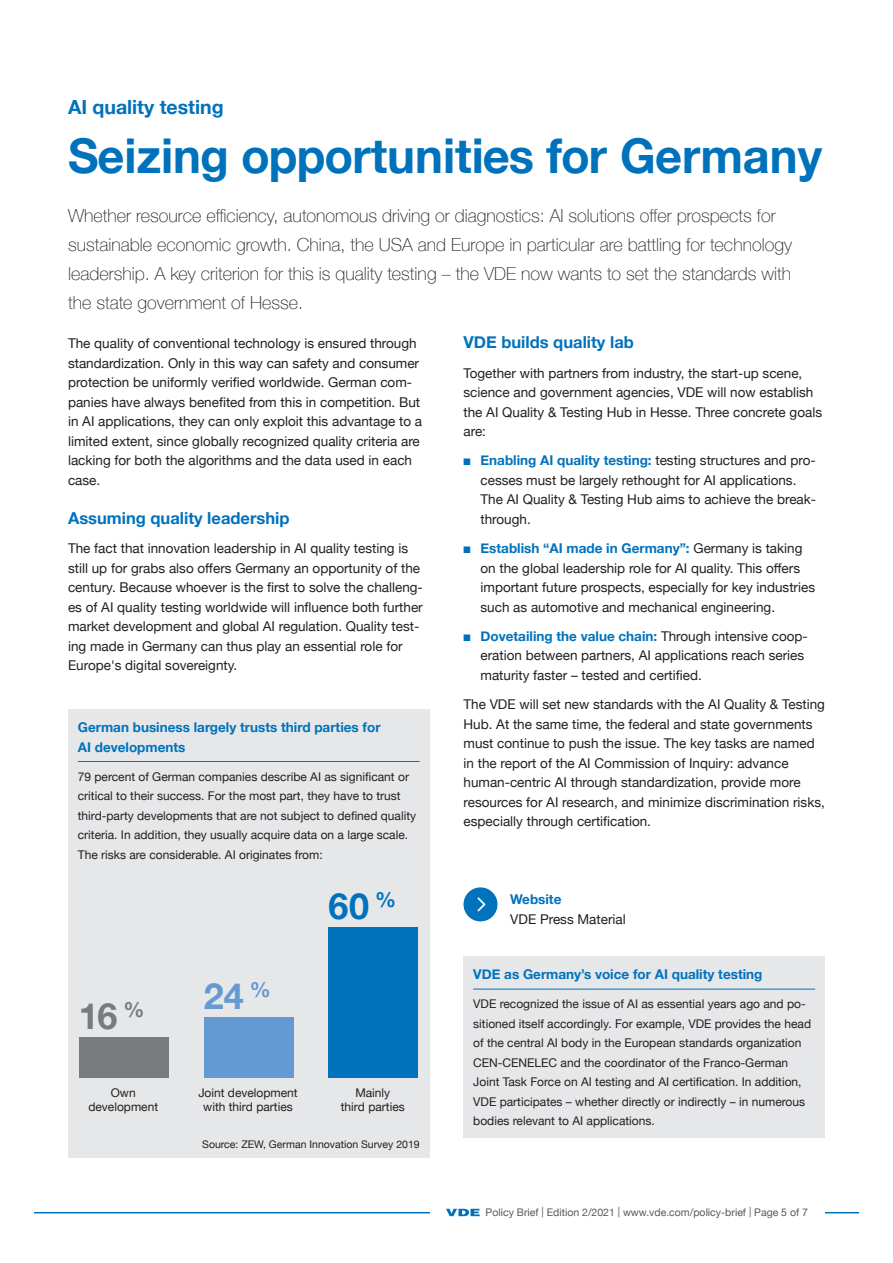
<style>
.page{position:relative;width:893px;height:1263px;background:#fff}
.page>*{position:absolute;margin:0;border:0;box-sizing:border-box;transform-origin:0 0}
.t1{font:700 48px "Helvetica Neue";color:#0072bc}
.t2{font:700 36px "Helvetica Neue";color:#0072bc}
.t3{font:700 36px "Helvetica Neue";color:#6599d1}
.t4{font:700 36px "Helvetica Neue";color:#787a7d}
.t5{font:700 19.5px "Helvetica Neue";color:#0072bc}
.t6{font:100 18px/29.2px "Helvetica Neue";color:#231f20}
.t7{font:700 16.5px "Helvetica Neue";color:#0072bc}
.t8{font:13.5px/19.5px "Helvetica Neue";color:#231f20}
.t9{font:700 13.5px/19.5px "Helvetica Neue";color:#0072bc}
.t10{font:12px/19.5px "Helvetica Neue";color:#231f20;text-align:center}
.t11{font:10.5px "Helvetica Neue";color:#57585a}
.t12{font:10.5px "Helvetica Neue";color:#231f20}
.s1{color:#0072bc}
.s2{font-weight:700;color:#0072bc}
</style>
<div class="page">
<hr style="left:34px;top:1212px;width:825px;height:1px;background:#0072bc">
<div style="left:431px;top:1197px;width:394px;height:19px;background:#fff"></div>
<svg style="left:446px;top:1209px;width:34px;height:7px"></svg>
<div style="left:463px;top:956px;width:362px;height:182px;background:#e6e7e9"></div>
<hr style="left:473px;top:989px;width:342px;height:1px;background:#0072bc">
<svg style="left:463px;top:887px;width:34px;height:34px"></svg>
<div style="left:68px;top:709px;width:361px;height:449px;background:#e6e7e9"></div>
<hr style="left:78px;top:761px;width:342px;height:1px;background:#0072bc">
<div style="left:79px;top:1037px;width:90px;height:40px;background:#787a7d"></div>
<div style="left:204px;top:1017px;width:90px;height:60px;background:#6599d1"></div>
<div style="left:328px;top:927px;width:90px;height:150px;background:#0072bc"></div>
<h3 class="t5" style="left:68px;top:92px;width:157px">AI quality testing</h3>
<h1 class="t1" style="left:68px;top:118px;width:756px">Seizing opportunities for Germany</h1>
<p class="t6" style="left:68px;top:200px;width:725px">Whether resource efficiency, autonomous driving or diagnostics: AI solutions offer prospects for sustainable economic growth. China, the USA and Europe in particular are battling for technology leadership. A key criterion for this is quality testing – the VDE now wants to set the standards with the state government of Hesse.</p>
<p class="t8" style="left:68px;top:335px;width:356px">The quality of conventional technology is ensured through standardization. Only in this way can safety and consumer protection be uniformly verified worldwide. German com&shy;panies have always benefited from this in competition. But in AI applications, they can only exploit this advantage to a limited extent, since globally recognized quality criteria are lacking for both the algorithms and the data used in each case.</p>
<p class="t7" style="left:68px;top:505px;width:223px">Assuming quality leadership</p>
<p class="t8" style="left:68px;top:539px;width:356px">The fact that innovation leadership in AI quality testing is still up for grabs also offers Germany an opportunity of the century. Because whoever is the first to solve the challeng&shy;es of AI quality testing worldwide will influence both further market development and global AI regulation. Quality test&shy;ing made in Germany can thus play an essential role for Europe's digital sovereignty.</p>
<p class="t7" style="left:463px;top:329px;width:172px">VDE builds quality lab</p>
<p class="t8" style="left:463px;top:364px;width:360px">Together with partners from industry, the start-up scene, science and government agencies, VDE will now establish the AI Quality &amp; Testing Hub in Hesse. Three concrete goals are:</p>
<p class="t8" style="left:480px;top:452px;width:337px;text-indent:-17px"><span class="s1">■</span> <span class="s2">Enabling AI quality testing:</span> testing structures and pro&shy;cesses must be largely rethought for AI applications.<br>The AI Quality &amp; Testing Hub aims to achieve the break&shy;through.</p>
<p class="t8" style="left:480px;top:539px;width:336px;text-indent:-17px"><span class="s1">■</span> <span class="s2">Establish “AI made in Germany”:</span> Germany is taking on the global leadership role for AI quality. This offers important future prospects, especially for key industries such as automotive and mechanical engineering.</p>
<p class="t8" style="left:480px;top:627px;width:329px;text-indent:-17px"><span class="s1">■</span> <span class="s2">Dovetailing the value chain:</span> Through intensive coop&shy;eration between partners, AI applications reach series maturity faster – tested and certified.</p>
<p class="t8" style="left:463px;top:695px;width:363px">The VDE will set new standards with the AI Quality &amp; Testing Hub. At the same time, the federal and state governments must continue to push the issue. The key tasks are named in the report of the AI Commission of Inquiry: advance human-centric AI through standardization, provide more resources for AI research, and minimize discrimination risks, especially through certification.</p>
<p class="t9" style="left:78px;top:718px;width:304px">German business largely trusts third parties for<br>AI developments</p>
<p class="t10" style="left:78px;top:767px;width:340px;text-align:left">79 percent of German companies describe AI as significant or critical to their success. For the most part, they have to trust third-party developments that are not subject to defined quality criteria. In addition, they usually acquire data on a large scale.<br>The risks are considerable. AI originates from:</p>
<h2 class="t4" style="left:79px;top:988px;width:67px">16 <sup>%</sup></h2>
<h2 class="t3" style="left:204px;top:968px;width:68px">24 <sup>%</sup></h2>
<h2 class="t2" style="left:328px;top:878px;width:69px">60 <sup>%</sup></h2>
<p class="t10" style="left:88px;top:1086px;width:71px;line-height:14.4px">Own development</p>
<p class="t10" style="left:198px;top:1086px;width:101px;line-height:14.4px">Joint development with third parties</p>
<p class="t10" style="left:341px;top:1086px;width:66px;line-height:14.4px">Mainly<br>third parties</p>
<p class="t12" style="left:202px;top:1136px;width:219px">Source: ZEW, German Innovation Survey 2019</p>
<p class="t9" style="left:510px;top:890px;width:53px">Website</p>
<p class="t8" style="left:510px;top:910px;width:117px">VDE Press Material</p>
<p class="t9" style="left:473px;top:965px;width:291px">VDE as Germany’s voice for AI quality testing</p>
<p class="t10" style="left:473px;top:995px;width:339px;text-align:left">VDE recognized the issue of AI as essential years ago and po&shy;sitioned itself accordingly. For example, VDE provides the head of the central AI body in the European standards organization CEN-CENELEC and the coordinator of the Franco-German Joint Task Force on AI testing and AI certification. In addition, VDE participates – whether directly or indirectly – in numerous bodies relevant to AI applications.</p>
<p class="t11" style="left:485px;top:1205px;width:324px">Policy Brief | Edition 2/2021 | www.vde.com/policy-brief | Page 5 of 7</p>
</div>
